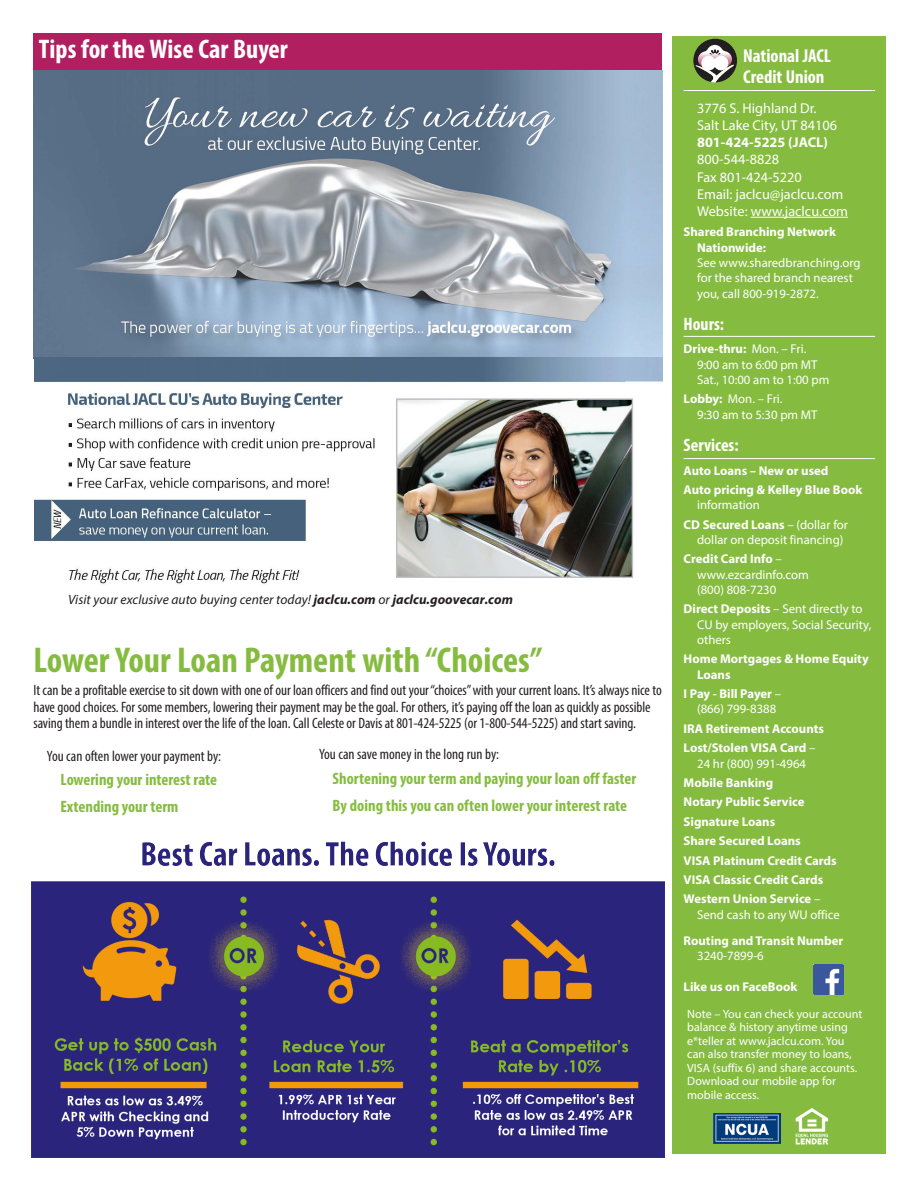
<style>
.page{position:relative;width:918px;height:1188px;background:#fff}
.page>*{position:absolute;margin:0;border:0;box-sizing:border-box;transform-origin:0 0}
.Heading{font:700 condensed 36px "Myriad Pro";color:#85bc40}
.Heading-2{font:700 condensed 27px "Myriad Pro";color:#fff}
.Heading-3{font:700 condensed 18.75px/21px "Myriad Pro";color:#fff}
.Heading-4{font:700 condensed 18px "Myriad Pro";color:#fff}
.Heading-5{font:700 condensed 16.5px "Myriad Pro";color:#85bc40}
.Body{font:condensed 15px/16.5px "Myriad Pro";letter-spacing:-.005em;color:#231f20}
.Services-Body{font:14.25px "Myriad Pro";color:#fff}
.Services-Body-2{font:700 14.25px "Myriad Pro";color:#fff}
.Body-2{font:italic 13.5px "Myriad Pro";color:#231f20}
.Services-Body-3{font:12.75px/15.3px "Myriad Pro";color:#fff}
.Services-Body-4{font:700 12.75px/15.3px "Myriad Pro";color:#fff}
.Footnote{font:12px/13.5px "Myriad Pro";color:#fff}
.s1{font-weight:700}
.s2{font-weight:400}
</style>
<div class="page">
<img style="left:31px;top:841px;width:633px;height:317px">
<div style="left:673px;top:37px;width:213px;height:1117px;background:#85bc40"></div>
<hr style="left:684px;top:90px;width:191px;height:1px;background:#fff">
<hr style="left:751px;top:217px;width:97px;height:1px;background:#fff">
<hr style="left:684px;top:336px;width:191px;height:1px;background:#fff">
<hr style="left:684px;top:458px;width:191px;height:1px;background:#fff">
<svg style="left:693px;top:39px;width:44px;height:43px"></svg>
<img style="left:813px;top:965px;width:30px;height:29px">
<img style="left:795px;top:1108px;width:34px;height:37px">
<img style="left:714px;top:1113px;width:66px;height:30px">
<img style="left:34px;top:71px;width:628px;height:286px">
<div style="left:33px;top:33px;width:629px;height:37px;background:#b21f60"></div>
<img style="left:34px;top:357px;width:628px;height:227px">
<p class="Heading-2" style="left:39px;top:32px;width:251px">Tips for the Wise Car Buyer</p>
<p class="Body-2" style="left:68px;top:591px;width:446px">Visit your exclusive auto buying center today! <span class="s1">jaclcu.com</span> or <span class="s1">jaclcu.goovecar.com</span></p>
<p class="Heading" style="left:33px;top:637px;width:510px">Lower Your Loan Payment with “Choices”</p>
<p class="Body" style="left:33px;top:682px;width:630px">It can be a profitable exercise to sit down with one of our loan officers and find out your “choices” with your current loans. It’s always nice to have good choices. For some members, lowering their payment may be the goal. For others, it’s paying off the loan as quickly as possible saving them a bundle in interest over the life of the loan. Call Celeste or Davis at 801-424-5225 (or 1-800-544-5225) and start saving.</p>
<p class="Body" style="left:47px;top:748px;width:176px">You can often lower your payment by:</p>
<p class="Heading-5" style="left:60px;top:770px;width:158px">Lowering your interest rate</p>
<p class="Heading-5" style="left:60px;top:796px;width:120px">Extending your term</p>
<p class="Body" style="left:319px;top:746px;width:181px">You can save money in the long run by:</p>
<p class="Heading-5" style="left:333px;top:768px;width:305px">Shortening your term and paying your loan off faster</p>
<p class="Heading-5" style="left:333px;top:795px;width:296px">By doing this you can often lower your interest rate</p>
<p class="Heading-3" style="left:743px;top:44px;width:89px">National JACL<br>Credit Union</p>
<p class="Services-Body" style="left:697px;top:100px;width:121px">3776 S. Highland Dr.</p>
<p class="Services-Body" style="left:697px;top:117px;width:141px">Salt Lake City, UT 84106</p>
<p class="Services-Body-2" style="left:697px;top:133px;width:132px">801-424-5225 (JACL)</p>
<p class="Services-Body" style="left:697px;top:151px;width:83px">800-544-8828</p>
<p class="Services-Body" style="left:697px;top:168px;width:106px">Fax 801-424-5220</p>
<p class="Services-Body" style="left:697px;top:185px;width:148px">Email: jaclcu@jaclcu.com</p>
<p class="Services-Body" style="left:697px;top:202px;width:152px">Website: www.jaclcu.com</p>
<p class="Services-Body-3" style="left:697px;top:224px;width:165px;text-indent:-14px"><span class="s1">Shared Branching Network<br>Nationwide:<br></span>See www.sharedbranching.org for the shared branch nearest you, call 800-919-2872.</p>
<p class="Heading-4" style="left:684px;top:312px;width:42px">Hours:</p>
<p class="Services-Body-3" style="left:697px;top:341px;width:134px;text-indent:-14px"><span class="s1">Drive-thru:</span> Mon. – Fri.<br>9:00 am to 6:00 pm MT<br>Sat., 10:00 am to 1:00 pm</p>
<p class="Services-Body-3" style="left:697px;top:391px;width:122px;text-indent:-14px"><span class="s1">Lobby:</span> Mon. – Fri.<br>9:30 am to 5:30 pm MT</p>
<p class="Heading-4" style="left:684px;top:433px;width:56px">Services:</p>
<p class="Services-Body-4" style="left:684px;top:462px;width:146px">Auto Loans – New or used</p>
<p class="Services-Body-4" style="left:697px;top:482px;width:167px;text-indent:-14px">Auto pricing &amp; Kelley Blue Book <span class="s2">information</span></p>
<p class="Services-Body-3" style="left:697px;top:517px;width:152px;text-indent:-14px"><span class="s1">CD Secured Loans</span> – (dollar for dollar on deposit financing)</p>
<p class="Services-Body-3" style="left:697px;top:551px;width:113px;text-indent:-14px"><span class="s1">Credit Card Info</span> – www.ezcardinfo.com (800) 808-7230</p>
<p class="Services-Body-3" style="left:697px;top:601px;width:176px;text-indent:-14px"><span class="s1">Direct Deposits</span> – Sent directly to<br>CU by employers, Social Security, others</p>
<p class="Services-Body-4" style="left:697px;top:651px;width:173px;text-indent:-14px">Home Mortgages &amp; Home Equity<br>Loans</p>
<p class="Services-Body-4" style="left:697px;top:686px;width:86px;text-indent:-14px">I Pay - Bill Payer <span class="s2">– (866) 799-8388</span></p>
<p class="Services-Body-4" style="left:684px;top:720px;width:142px">IRA Retirement Accounts</p>
<p class="Services-Body-4" style="left:684px;top:740px;width:133px;text-align:center">Lost/Stolen VISA Card <span class="s2">–<br>24 hr (800) 991-4964</span></p>
<p class="Services-Body-4" style="left:684px;top:775px;width:91px">Mobile Banking</p>
<p class="Services-Body-4" style="left:684px;top:794px;width:122px">Notary Public Service</p>
<p class="Services-Body-4" style="left:684px;top:813px;width:93px">Signature Loans</p>
<p class="Services-Body-4" style="left:684px;top:833px;width:119px">Share Secured Loans</p>
<p class="Services-Body-4" style="left:684px;top:852px;width:155px">VISA Platinum Credit Cards</p>
<p class="Services-Body-4" style="left:684px;top:872px;width:141px">VISA Classic Credit Cards</p>
<p class="Services-Body-3" style="left:697px;top:891px;width:144px;text-indent:-14px"><span class="s1">Western Union Service</span> –<br>Send cash to any WU office</p>
<p class="Services-Body-4" style="left:684px;top:932px;width:161px">Routing and Transit Number</p>
<p class="Services-Body-3" style="left:697px;top:948px;width:68px">3240-7899-6</p>
<p class="Services-Body-4" style="left:684px;top:979px;width:115px">Like us on FaceBook</p>
<p class="Footnote" style="left:687px;top:1007px;width:177px">Note – You can check your account balance &amp; history anytime using e*teller at www.jaclcu.com. You can also transfer money to loans,<br>VISA (suffix 6) and share accounts.<br>Download our mobile app for mobile access.</p>
</div>
